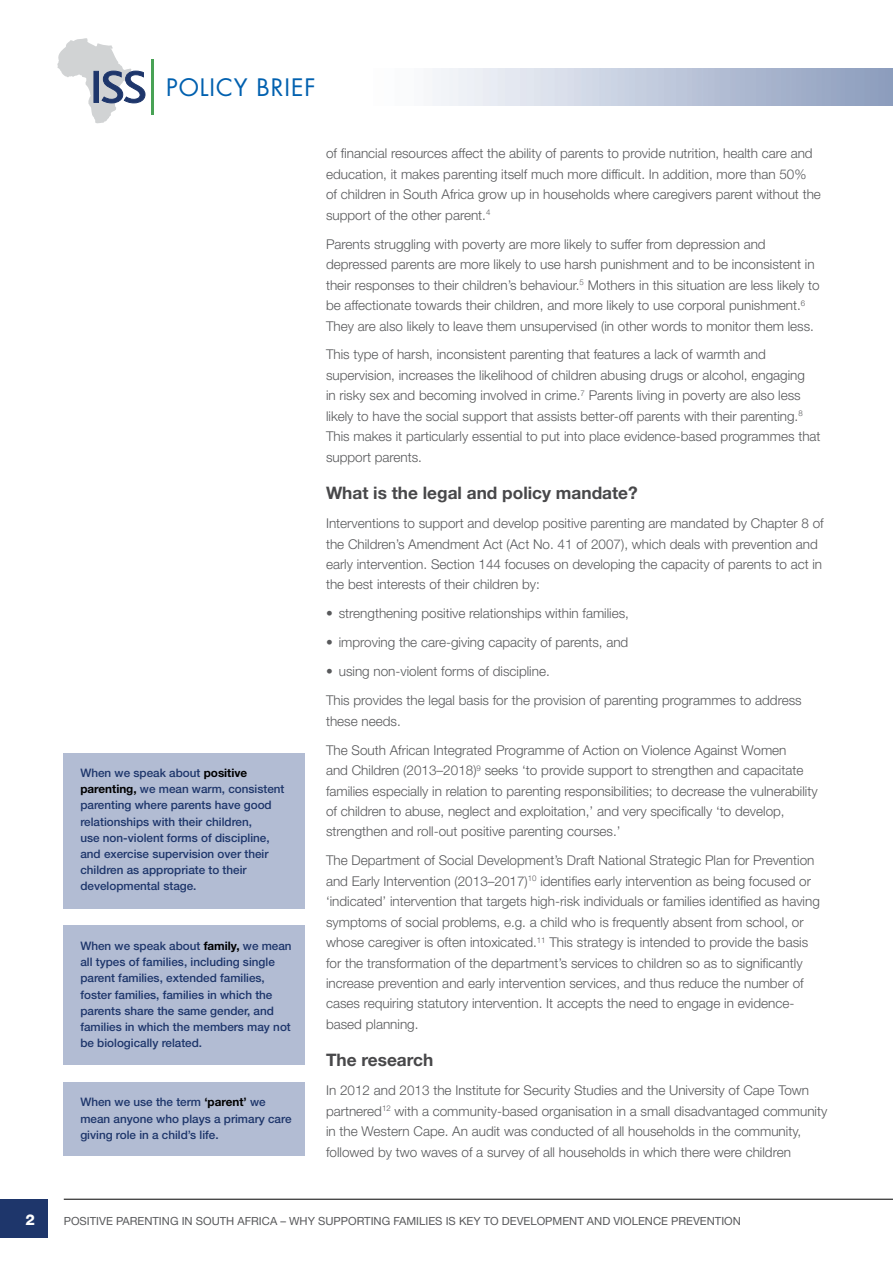
<style>
.page{position:relative;width:893px;height:1263px;background:#fff}
.page>*{position:absolute;margin:0;border:0;box-sizing:border-box;transform-origin:0 0}
.t1{font:23.4px "Futura Std";letter-spacing:.04em;color:#0060af}
.t2{font:700 17.25px "Helvetica Neue LT Std";color:#48484a}
.t3{font:800 15px "Helvetica Neue LT Std";color:#fff}
.t4{font:300 13.5px/20.4px "Helvetica Neue LT Std";color:#58595b}
.t5{font:500 11.7px/16.2px "Helvetica Neue LT Std";color:#1e366b}
.t6{font:11.25px "Helvetica Neue LT Std";color:#58595b}
.s1{font-weight:700;color:#000}
</style>
<div class="page">
<div style="left:0;top:1199px;width:48px;height:38px;background:#1e366b"></div>
<hr style="left:64px;top:1199px;width:829px;height:1px;background:#000">
<hr style="left:151px;top:59px;width:3px;height:56px;background:#48a255">
<svg style="left:57px;top:38px;width:89px;height:86px"></svg>
<div style="left:63px;top:753px;width:242px;height:155px;background:#b2bcd3"></div>
<div style="left:63px;top:926px;width:242px;height:139px;background:#b2bcd3"></div>
<div style="left:63px;top:1082px;width:242px;height:74px;background:#b2bcd3"></div>
<h1 class="t1" style="left:166px;top:72px;width:151px">POLICY BRIEF</h1>
<p class="t5" style="left:80px;top:764px;width:206px">When we speak about <span class="s1">positive parenting,</span> we mean warm, consistent parenting where parents have good relationships with their children,<br>use non-violent forms of discipline, and exercise supervision over their children as appropriate to their developmental stage.</p>
<p class="t5" style="left:80px;top:937px;width:213px">When we speak about <span class="s1">family,</span> we mean all types of families, including single parent families, extended families, foster families, families in which the parents share the same gender, and families in which the members may not be biologically related.</p>
<p class="t5" style="left:80px;top:1094px;width:213px">When we use the term <span class="s1">‘parent’</span> we mean anyone who plays a primary care giving role in a child’s life.</p>
<p class="t4" style="left:326px;top:143px;width:496px">of financial resources affect the ability of parents to provide nutrition, health care and education, it makes parenting itself much more difficult. In addition, more than 50%<br>of children in South Africa grow up in households where caregivers parent without the support of the other parent.<sup>4</sup></p>
<p class="t4" style="left:326px;top:233px;width:495px">Parents struggling with poverty are more likely to suffer from depression and depressed parents are more likely to use harsh punishment and to be inconsistent in their responses to their children’s behaviour.<sup>5</sup> Mothers in this situation are less likely to be affectionate towards their children, and more likely to use corporal punishment.<sup>6<br></sup>They are also likely to leave them unsupervised (in other words to monitor them less.</p>
<p class="t4" style="left:326px;top:344px;width:496px">This type of harsh, inconsistent parenting that features a lack of warmth and supervision, increases the likelihood of children abusing drugs or alcohol, engaging<br>in risky sex and becoming involved in crime.<sup>7</sup> Parents living in poverty are also less likely to have the social support that assists better-off parents with their parenting.<sup>8<br></sup>This makes it particularly essential to put into place evidence-based programmes that support parents.</p>
<p class="t2" style="left:326px;top:482px;width:313px">What is the legal and policy mandate?</p>
<p class="t4" style="left:326px;top:513px;width:499px">Interventions to support and develop positive parenting are mandated by Chapter 8 of the Children’s Amendment Act (Act No. 41 of 2007), which deals with prevention and early intervention. Section 144 focuses on developing the capacity of parents to act in the best interests of their children by:</p>
<p class="t4" style="left:326px;top:603px;width:305px">• strengthening positive relationships within families,</p>
<p class="t4" style="left:326px;top:632px;width:304px">• improving the care-giving capacity of parents, and</p>
<p class="t4" style="left:326px;top:657px;width:477px;line-height:29px">• using non-violent forms of discipline.<br>This provides the legal basis for the provision of parenting programmes to address</p>
<p class="t4" style="left:326px;top:706px;width:462px;line-height:29px">these needs.<br>The South African Integrated Programme of Action on Violence Against Women</p>
<p class="t4" style="left:326px;top:760px;width:493px">and Children (2013–2018)<sup>9</sup> seeks ‘to provide support to strengthen and capacitate families especially in relation to parenting responsibilities; to decrease the vulnerability of children to abuse, neglect and exploitation,’ and very specifically ‘to develop, strengthen and roll-out positive parenting courses.’</p>
<p class="t4" style="left:326px;top:850px;width:495px">The Department of Social Development’s Draft National Strategic Plan for Prevention and Early Intervention (2013–2017)<sup>10</sup> identifies early intervention as being focused or ‘indicated’ intervention that targets high-risk individuals or families identified as having symptoms of social problems, e.g. a child who is frequently absent from school, or whose caregiver is often intoxicated.<sup>11</sup> This strategy is intended to provide the basis for the transformation of the department’s services to children so as to significantly increase prevention and early intervention services, and thus reduce the number of cases requiring statutory intervention. It accepts the need to engage in evidence&shy;based planning.</p>
<p class="t2" style="left:326px;top:1049px;width:109px">The research</p>
<p class="t4" style="left:326px;top:1080px;width:503px">In 2012 and 2013 the Institute for Security Studies and the University of Cape Town partnered<sup>12</sup> with a community-based organisation in a small disadvantaged community in the Western Cape. An audit was conducted of all households in the community, followed by two waves of a survey of all households in which there were children</p>
<p class="t3" style="left:26px;top:1211px;width:11px">2</p>
<p class="t6" style="left:64px;top:1214px;width:679px">POSITIVE PARENTING IN SOUTH AFRICA – WHY SUPPORTING FAMILIES IS KEY TO DEVELOPMENT AND VIOLENCE PREVENTION</p>
</div>
